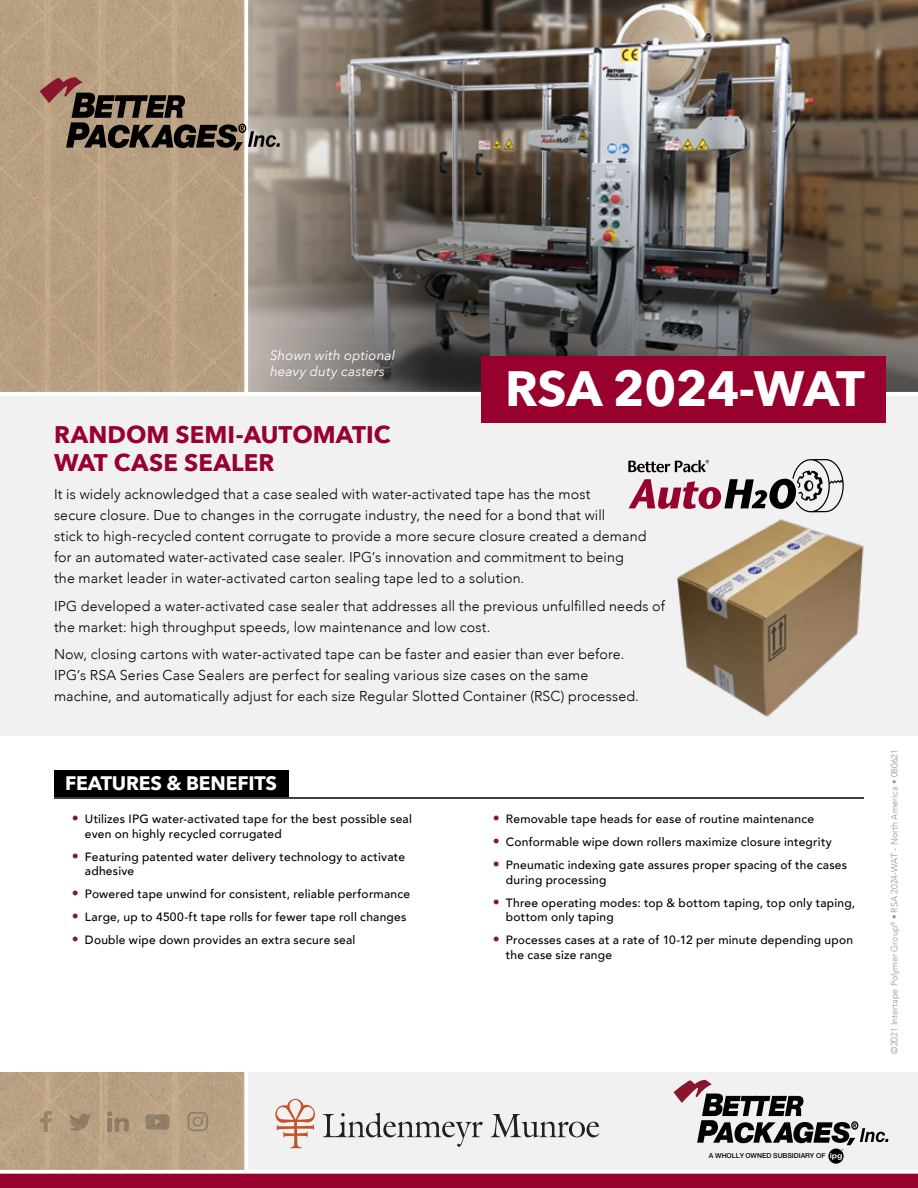
<style>
.page{position:relative;width:918px;height:1188px;background:#fff}
.page>*{position:absolute;margin:0;border:0;box-sizing:border-box;transform-origin:0 0}
.t1{font:700 49.5px "Avenir Next";letter-spacing:-.01em;color:#fff}
.t2{font:700 24px/28.5px "Avenir Next";color:#98002e}
.t3{font:700 19.5px "Avenir Next";letter-spacing:-.01em;color:#fff}
.t4{font:300 14.25px/21px "Avenir";letter-spacing:.01em;color:#000}
.t5{font:italic 13.5px/16.2px "Avenir Next";letter-spacing:.01em;color:#fff}
.t6{font:500 12px/14.4px "Avenir";letter-spacing:.02em;color:#000}
.t7{font:300 9px "Avenir";color:#939598}
.t8{font:500 6.9px "Helvetica Neue";color:#000101}
.s1{font-family:"DIN Pro";font-size:15px;color:#89172c}
</style>
<div class="page">
<img style="left:0;top:0;width:244px;height:392px">
<img style="left:0;top:1072px;width:244px;height:98px">
<div style="left:0;top:396px;width:918px;height:339px;background:#f1f1f2"></div>
<div style="left:248px;top:1072px;width:670px;height:98px;background:#f1f1f2"></div>
<img style="left:433px;top:0;width:485px;height:247px">
<svg style="left:244px;top:0;width:1px;height:392px"></svg>
<svg style="left:244px;top:1072px;width:1px;height:98px"></svg>
<svg style="left:433px;top:247px;width:485px;height:145px;background:#534f4c"></svg>
<div style="left:0;top:1174px;width:918px;height:14px;background:#98002e"></div>
<svg style="left:40px;top:1111px;width:12px;height:21px"></svg>
<svg style="left:107px;top:1111px;width:22px;height:21px"></svg>
<svg style="left:146px;top:1114px;width:23px;height:16px"></svg>
<svg style="left:69px;top:1114px;width:22px;height:17px"></svg>
<svg style="left:187px;top:1112px;width:21px;height:19px"></svg>
<svg style="left:0;top:1173px;width:918px;height:1px"></svg>
<div style="left:482px;top:356px;width:404px;height:66px;background:#98002e"></div>
<div style="left:54px;top:770px;width:234px;height:27px;background:#000"></div>
<hr style="left:54px;top:797px;width:810px;height:2px;background:#000">
<img style="left:677px;top:519px;width:187px;height:198px">
<svg style="left:628px;top:459px;width:216px;height:53px"></svg>
<svg style="left:674px;top:1079px;width:214px;height:85px"></svg>
<svg style="left:248px;top:0;width:185px;height:392px;background:#837b73"></svg>
<svg style="left:40px;top:77px;width:240px;height:73px;background:#877462"></svg>
<svg style="left:275px;top:1099px;width:40px;height:49px"></svg>
<svg style="left:323px;top:1113px;width:160px;height:34px"></svg>
<svg style="left:491px;top:1114px;width:108px;height:24px"></svg>
<p class="t5" style="left:270px;top:346px;width:127px">Shown with optional heavy duty casters</p>
<p class="t1" style="left:505px;top:346px;width:361px">RSA 2024-WAT</p>
<p class="t2" style="left:54px;top:419px;width:338px">RANDOM SEMI-AUTOMATIC<br>WAT CASE SEALER</p>
<p class="t4" style="left:54px;top:483px;width:594px">It is widely acknowledged that a case sealed with water-activated tape has the most<br>secure closure. Due to changes in the corrugate industry, the need for a bond that will<br>stick to high-recycled content corrugate to provide a more secure closure created a demand for an automated water-activated case sealer. IPG’s innovation and commitment to being the market leader in water-activated carton sealing tape led to a solution.</p>
<p class="t4" style="left:54px;top:595px;width:613px">IPG developed a water-activated case sealer that addresses all the previous unfulfilled needs of the market: high throughput speeds, low maintenance and low cost.</p>
<p class="t4" style="left:54px;top:644px;width:587px">Now, closing cartons with water-activated tape can be faster and easier than ever before.<br>IPG’s RSA Series Case Sealers are perfect for sealing various size cases on the same machine, and automatically adjust for each size Regular Slotted Container (RSC) processed.</p>
<p class="t3" style="left:65px;top:766px;width:213px">FEATURES &amp; BENEFITS</p>
<p class="t6" style="left:85px;top:811px;width:328px;text-indent:-14px"><span class="s1">•</span> Utilizes IPG water-activated tape for the best possible seal even on highly recycled corrugated</p>
<p class="t6" style="left:85px;top:849px;width:322px;text-indent:-14px"><span class="s1">•</span> Featuring patented water delivery technology to activate adhesive</p>
<p class="t6" style="left:71px;top:886px;width:340px"><span class="s1">•</span> Powered tape unwind for consistent, reliable performance</p>
<p class="t6" style="left:71px;top:909px;width:336px"><span class="s1">•</span> Large, up to 4500-ft tape rolls for fewer tape roll changes</p>
<p class="t6" style="left:71px;top:932px;width:286px"><span class="s1">•</span> Double wipe down provides an extra secure seal</p>
<p class="t6" style="left:492px;top:811px;width:323px"><span class="s1">•</span> Removable tape heads for ease of routine maintenance</p>
<p class="t6" style="left:492px;top:834px;width:341px"><span class="s1">•</span> Conformable wipe down rollers maximize closure integrity</p>
<p class="t6" style="left:506px;top:857px;width:343px;text-indent:-14px"><span class="s1">•</span> Pneumatic indexing gate assures proper spacing of the cases during processing</p>
<p class="t6" style="left:506px;top:895px;width:351px;text-indent:-14px"><span class="s1">•</span> Three operating modes: top &amp; bottom taping, top only taping, bottom only taping</p>
<p class="t6" style="left:506px;top:932px;width:349px;text-indent:-14px"><span class="s1">•</span> Processes cases at a rate of 10-12 per minute depending upon the case size range</p>
<p class="t7" style="left:889px;top:1054px;width:306px;rotate:-90deg">©2021 Intertape Polymer Group<sup>®</sup> • RSA 2024-WAT - North America • 080621</p>
<p class="t8" style="left:709px;top:1152px;width:118px">A WHOLLY OWNED SUBSIDIARY OF</p>
</div>
